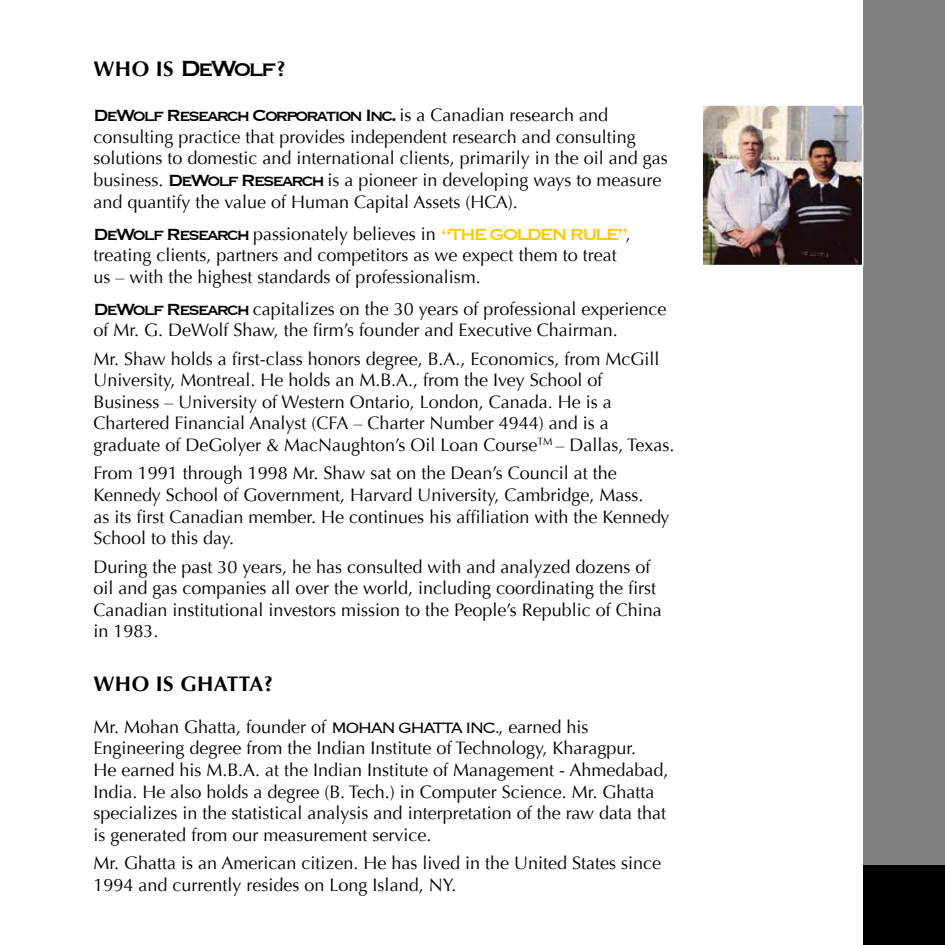
<style>
.page{position:relative;width:945px;height:945px;background:#fff}
.page>*{position:absolute;margin:0;border:0;box-sizing:border-box;transform-origin:0 0}
.t1{font:28.5px "Copperplate";color:#000}
.t2{font:21px "Copperplate";letter-spacing:-.11em;color:#000}
.t3{font:700 21px "Optima";color:#000}
.t4{font:18px/21.6px "Optima";color:#000}
.s1{font-family:"Optima";font-weight:700;font-size:21px}
.s2{font-family:"Optima";font-size:18px}
.s3{font-family:"Copperplate";font-size:21px}
.s4{font-family:"Copperplate";font-size:21px;color:#ffc709}
.s5{font-family:"Copperplate";font-weight:300;font-size:19.5px}
</style>
<div class="page">
<div style="left:864px;top:864px;width:81px;height:81px;background:#000"></div>
<div style="left:864px;top:0;width:81px;height:864px;background:#808285"></div>
<img style="left:704px;top:107px;width:156px;height:156px">
<div style="left:701px;top:104px;width:162px;height:162px;border:2px solid #fff"></div>
<p class="t3" style="left:94px;top:56px;width:20px">WHO</p>
<h1 class="t1" style="left:156px;top:50px;width:131px"><span class="s1">IS</span> DeWolf<span class="s1">?</span></h1>
<p class="t2" style="left:94px;top:102px;width:516px">DeWolf Research Corporation Inc. <span class="s2">is a Canadian research and</span></p>
<p class="t4" style="left:94px;top:126px;width:576px">consulting practice that provides independent research and consulting solutions to domestic and international clients, primarily in the oil and gas business. <span class="s3">DeWolf Research</span> is a pioneer in developing ways to measure and quantify the value of Human Capital Assets (HCA).</p>
<p class="t4" style="left:94px;top:223px;width:539px"><span class="s3">DeWolf Research</span> passionately believes in <span class="s4">“The Golden Rule”</span>, treating clients, partners and competitors as we expect them to treat us – with the highest standards of professionalism.</p>
<p class="t4" style="left:94px;top:298px;width:575px"><span class="s3">DeWolf Research</span> capitalizes on the 30 years of professional experience of Mr. G. DeWolf Shaw, the firm’s founder and Executive Chairman.</p>
<p class="t4" style="left:94px;top:348px;width:582px">Mr. Shaw holds a first-class honors degree, B.A., Economics, from McGill University, Montreal. He holds an M.B.A., from the Ivey School of<br>Business – University of Western Ontario, London, Canada. He is a Chartered Financial Analyst (CFA – Charter Number 4944) and is a graduate of DeGolyer &amp; MacNaughton’s Oil Loan Course<sup>TM</sup> – Dallas, Texas.</p>
<p class="t4" style="left:94px;top:463px;width:578px">From 1991 through 1998 Mr. Shaw sat on the Dean’s Council at the Kennedy School of Government, Harvard University, Cambridge, Mass.<br>as its first Canadian member. He continues his affiliation with the Kennedy School to this day.</p>
<p class="t4" style="left:94px;top:556px;width:570px">During the past 30 years, he has consulted with and analyzed dozens of oil and gas companies all over the world, including coordinating the first Canadian institutional investors mission to the People’s Republic of China in 1983.</p>
<p class="t3" style="left:94px;top:672px;width:20px">WHO</p>
<p class="t3" style="left:156px;top:672px;width:40px">IS GHATTA</p>
<p class="t3" style="left:264px;top:672px;width:11px">?</p>
<p class="t4" style="left:94px;top:716px;width:577px">Mr. Mohan Ghatta, founder of <span class="s5">MOHAN GHATTA INC.</span>, earned his Engineering degree from the Indian Institute of Technology, Kharagpur.<br>He earned his M.B.A. at the Indian Institute of Management - Ahmedabad, India. He also holds a degree (B. Tech.) in Computer Science. Mr. Ghatta specializes in the statistical analysis and interpretation of the raw data that is generated from our measurement service.</p>
<p class="t4" style="left:94px;top:852px;width:569px">Mr. Ghatta is an American citizen. He has lived in the United States since<br>1994 and currently resides on Long Island, NY.</p>
</div>
